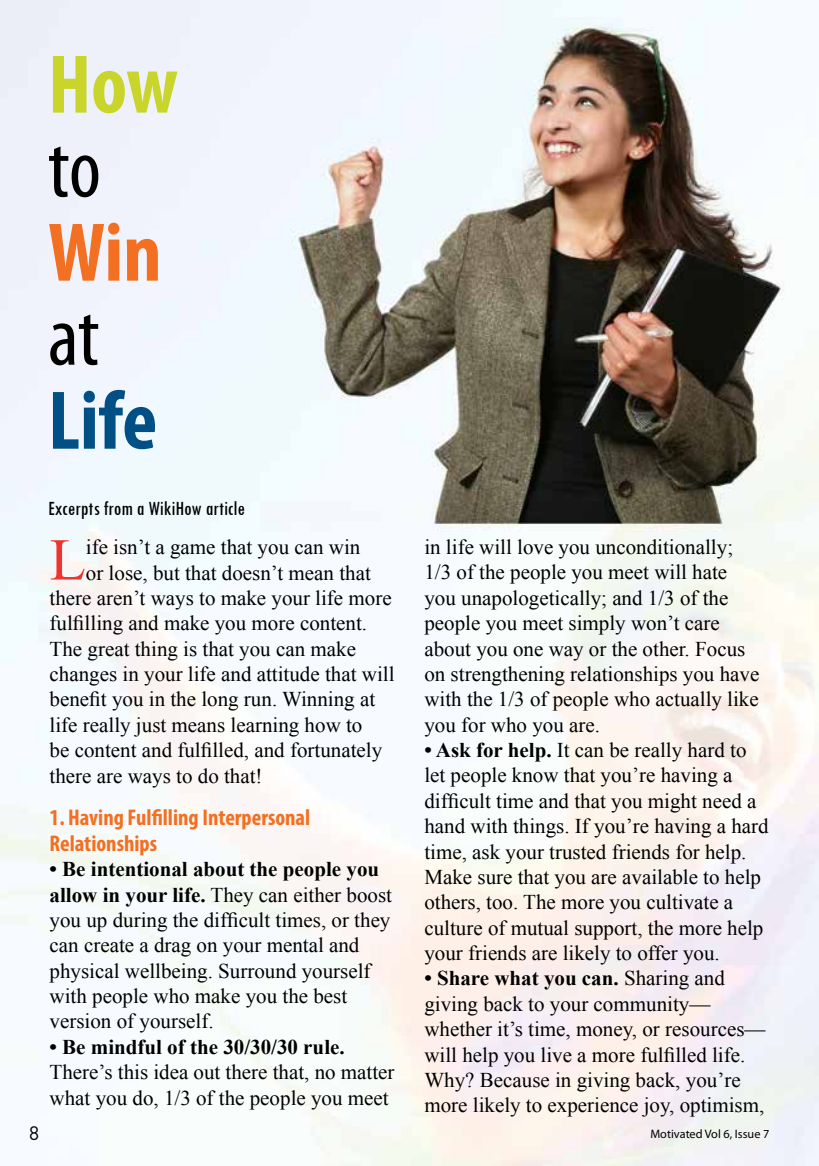
<style>
.page{position:relative;width:819px;height:1166px;background:#fff}
.page>*{position:absolute;margin:0;border:0;box-sizing:border-box;transform-origin:0 0}
.t1{font:condensed 84px "Myriad Pro";color:#000}
.t2{font:700 condensed 84px "Myriad Pro";color:#004f85}
.t3{font:700 condensed 84px "Myriad Pro";color:#cad52b}
.t4{font:700 condensed 84px "Myriad Pro";color:#f36f21}
.t5{font:59.32px "Times New Roman";color:#ee342c}
.t6{font:700 condensed 22.75px/25.4px "Myriad Pro";color:#f36f21}
.t7{font:21px/25.4px "Times New Roman";color:#000}
.t8{font:700 21px "Times New Roman";color:#000}
.t9{font:condensed 21px "Tw Cen";color:#000}
.t10{font:19.25px "DIN Pro";color:#000}
.t11{font:12.25px "Myriad Pro";color:#000}
.s1{font-weight:700}
</style>
<div class="page">
<img style="left:0;top:0;width:819px;height:1166px">
<h1 class="t3" style="left:48px;top:32px;width:132px">How</h1>
<h1 class="t1" style="left:48px;top:118px;width:54px">to</h1>
<h1 class="t4" style="left:48px;top:200px;width:115px">Win</h1>
<h1 class="t1" style="left:48px;top:286px;width:53px">at</h1>
<h1 class="t2" style="left:48px;top:368px;width:111px">Life</h1>
<p class="t9" style="left:48px;top:495px;width:199px">Excerpts from a WikiHow article</p>
<h2 class="t5" style="left:50px;top:520px;width:38px">L</h2>
<p class="t7" style="left:86px;top:534px;width:276px">ife isn’t a game that you can win</p>
<p class="t7" style="left:86px;top:559px;width:286px">or lose, but that doesn’t mean that</p>
<p class="t7" style="left:50px;top:585px;width:343px">there aren’t ways to make your life more</p>
<p class="t7" style="left:50px;top:610px;width:319px">fulfilling and make you more content.</p>
<p class="t7" style="left:50px;top:635px;width:308px">The great thing is that you can make</p>
<p class="t7" style="left:50px;top:661px;width:346px">changes in your life and attitude that will</p>
<p class="t7" style="left:50px;top:686px;width:327px">benefit you in the long run. Winning at</p>
<p class="t7" style="left:50px;top:712px;width:314px">life really just means learning how to</p>
<p class="t7" style="left:50px;top:737px;width:334px">be content and fulfilled, and fortunately</p>
<p class="t7" style="left:50px;top:762px;width:214px">there are ways to do that!</p>
<p class="t6" style="left:50px;top:805px;width:262px">1. Having Fulfilling Interpersonal<br>Relationships</p>
<p class="t7" style="left:50px;top:856px;width:344px"><span class="s1">• Be intentional about the people you allow in your life.</span> They can either boost you up during the difficult times, or they can create a drag on your mental and physical wellbeing. Surround yourself with people who make you the best version of yourself.</p>
<p class="t8" style="left:50px;top:1032px;width:296px">• Be mindful of the 30/30/30 rule.</p>
<p class="t7" style="left:50px;top:1059px;width:346px">There’s this idea out there that, no matter what you do, 1/3 of the people you meet</p>
<p class="t7" style="left:424px;top:534px;width:336px">in life will love you unconditionally; 1/3 of the people you meet will hate you unapologetically; and 1/3 of the people you meet simply won’t care about you one way or the other. Focus on strengthening relationships you have with the 1/3 of people who actually like you for who you are.</p>
<p class="t7" style="left:424px;top:737px;width:346px"><span class="s1">• Ask for help.</span> It can be really hard to let people know that you’re having a difficult time and that you might need a hand with things. If you’re having a hard time, ask your trusted friends for help.<br>Make sure that you are available to help others, too. The more you cultivate a culture of mutual support, the more help your friends are likely to offer you.</p>
<p class="t7" style="left:424px;top:965px;width:342px"><span class="s1">• Share what you can.</span> Sharing and giving back to your community— whether it’s time, money, or resources— will help you live a more fulfilled life.<br>Why? Because in giving back, you’re more likely to experience joy, optimism,</p>
<p class="t10" style="left:29px;top:1119px;width:12px">8</p>
<p class="t11" style="left:650px;top:1126px;width:120px">Motivated Vol 6, Issue 7</p>
</div>
